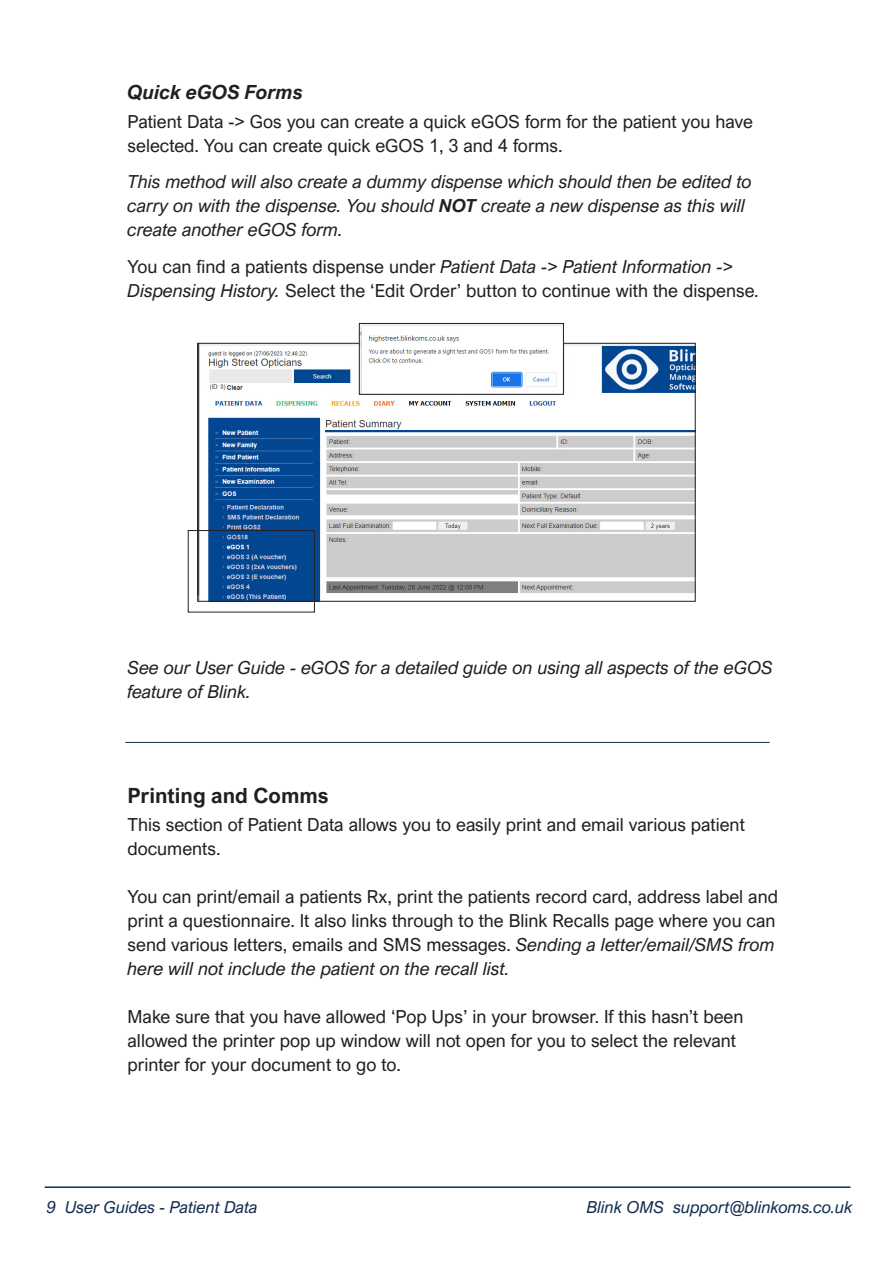
<style>
.page{position:relative;width:893px;height:1263px;background:#fff}
.page>*{position:absolute;margin:0;border:0;box-sizing:border-box;transform-origin:0 0}
.t1{font:700 21px "Arial Nova";color:#231f20}
.t2{font:italic 700 19.5px "Arial Nova";color:#231f20}
.t3{font:18px/24px "Arial Nova";color:#231f20}
.t4{font:italic 18px/24px "Arial Nova";color:#231f20}
.t5{font:italic 16.5px "Arial Nova";color:#142d50}
.s1{font-weight:700}
.s2{font-style:italic}
</style>
<div class="page">
<hr style="left:45px;top:1186px;width:805px;height:2px;background:#142d50">
<hr style="left:125px;top:742px;width:645px;height:1px;background:#142d50">
<img style="left:199px;top:345px;width:494px;height:254px">
<div style="left:197px;top:343px;width:498px;height:258px;border:1px solid #231f20"></div>
<img style="left:361px;top:325px;width:201px;height:68px">
<div style="left:359px;top:323px;width:205px;height:72px;border:1px solid #231f20"></div>
<div style="left:188px;top:530px;width:127px;height:82px;border:1px solid #231f20"></div>
<p class="t2" style="left:128px;top:81px;width:177px">Quick eGOS Forms</p>
<p class="t3" style="left:128px;top:109px;width:627px">Patient Data -&gt; Gos you can create a quick eGOS form for the patient you have selected. You can create quick eGOS 1, 3 and 4 forms.</p>
<p class="t4" style="left:128px;top:170px;width:626px">This method will also create a dummy dispense which should then be edited to carry on with the dispense. You should <span class="s1">NOT</span> create a new dispense as this will create another eGOS form.</p>
<p class="t3" style="left:128px;top:255px;width:633px">You can find a patients dispense under <span class="s2">Patient Data -&gt; Patient Information -&gt;<br>Dispensing History.</span> Select the ‘Edit Order’ button to continue with the dispense.</p>
<p class="t4" style="left:128px;top:656px;width:647px">See our User Guide - eGOS for a detailed guide on using all aspects of the eGOS feature of Blink.</p>
<p class="t1" style="left:128px;top:783px;width:203px">Printing and Comms</p>
<p class="t3" style="left:128px;top:812px;width:619px">This section of Patient Data allows you to easily print and email various patient documents.</p>
<p class="t3" style="left:128px;top:884px;width:652px">You can print/email a patients Rx, print the patients record card, address label and print a questionnaire. It also links through to the Blink Recalls page where you can send various letters, emails and SMS messages. <span class="s2">Sending a letter/email/SMS from here will not include the patient on the recall list.</span></p>
<p class="t3" style="left:128px;top:1004px;width:617px">Make sure that you have allowed ‘Pop Ups’ in your browser. If this hasn’t been allowed the printer pop up window will not open for you to select the relevant printer for your document to go to.</p>
<p class="t5" style="left:47px;top:1198px;width:213px">9 User Guides - Patient Data</p>
<p class="t5" style="left:587px;top:1198px;width:267px">Blink OMS support@blinkoms.co.uk</p>
</div>
